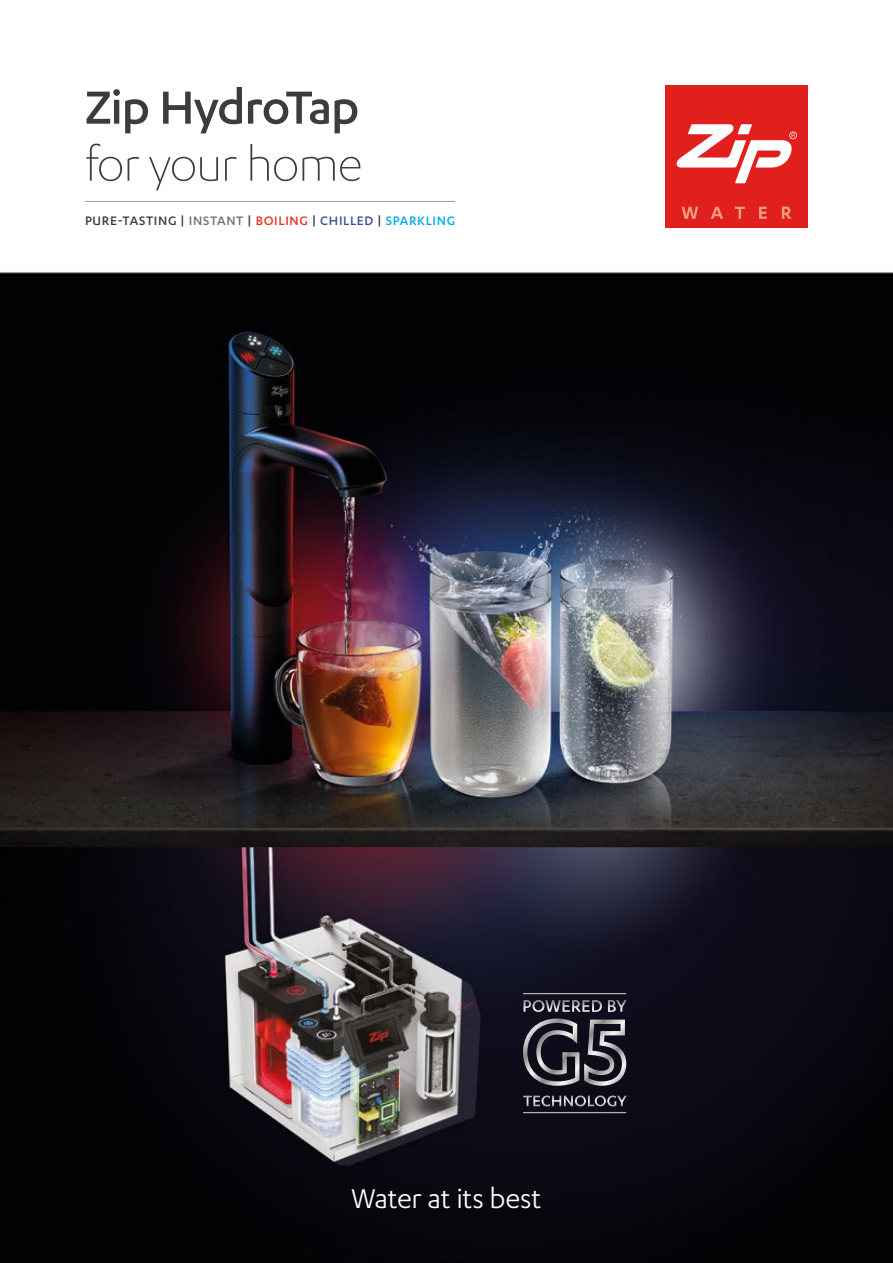
<style>
.page{position:relative;width:893px;height:1263px;background:#fff}
.page>*{position:absolute;margin:0;border:0;box-sizing:border-box;transform-origin:0 0}
.t1{font:500 54px "Karbon";letter-spacing:-.025em;color:#3c3c3b}
.t2{font:300 54px "Karbon";letter-spacing:-.025em;color:#3c3c3b}
.t3{font:31.5px "Karbon";letter-spacing:-.01em;color:#fff}
.t4{font:500 14.25px "Karbon";letter-spacing:.045em;color:#3c3c3b}
.s1{color:#706f6f}
.s2{color:#e63323}
.s3{color:#3a4f98}
.s4{color:#00ace7}
</style>
<div class="page">
<img style="left:0;top:85px;width:893px;height:1178px">
<hr style="left:85px;top:201px;width:370px;height:1px;background:#9d9d9c">
<svg style="left:523px;top:1018px;width:103px;height:68px;background:#4b4a52"></svg>
<svg style="left:524px;top:1000px;width:78px;height:12px"></svg>
<svg style="left:608px;top:1000px;width:18px;height:12px"></svg>
<svg style="left:523px;top:1095px;width:103px;height:11px"></svg>
<hr style="left:523px;top:993px;width:103px;height:1px;background:#b3b2b2">
<hr style="left:523px;top:1112px;width:103px;height:1px;background:#b3b2b2">
<div style="left:666px;top:85px;width:142px;height:142px;background:#e11f1d"></div>
<svg style="left:682px;top:207px;width:16px;height:12px"></svg>
<svg style="left:711px;top:207px;width:12px;height:12px"></svg>
<svg style="left:735px;top:207px;width:10px;height:12px"></svg>
<svg style="left:759px;top:207px;width:8px;height:12px"></svg>
<svg style="left:782px;top:206px;width:9px;height:13px"></svg>
<svg style="left:676px;top:124px;width:121px;height:59px"></svg>
<h1 class="t1" style="left:85px;top:77px;width:276px">Zip HydroTap</h1>
<h1 class="t2" style="left:85px;top:135px;width:279px">for your home</h1>
<p class="t4" style="left:85px;top:213px;width:372px">PURE-TASTING | <span class="s1">INSTANT</span> | <span class="s2">BOILING</span> | <span class="s3">CHILLED</span> | <span class="s4">SPARKLING</span></p>
<h2 class="t3" style="left:352px;top:1181px;width:191px">Water at its best</h2>
</div>
